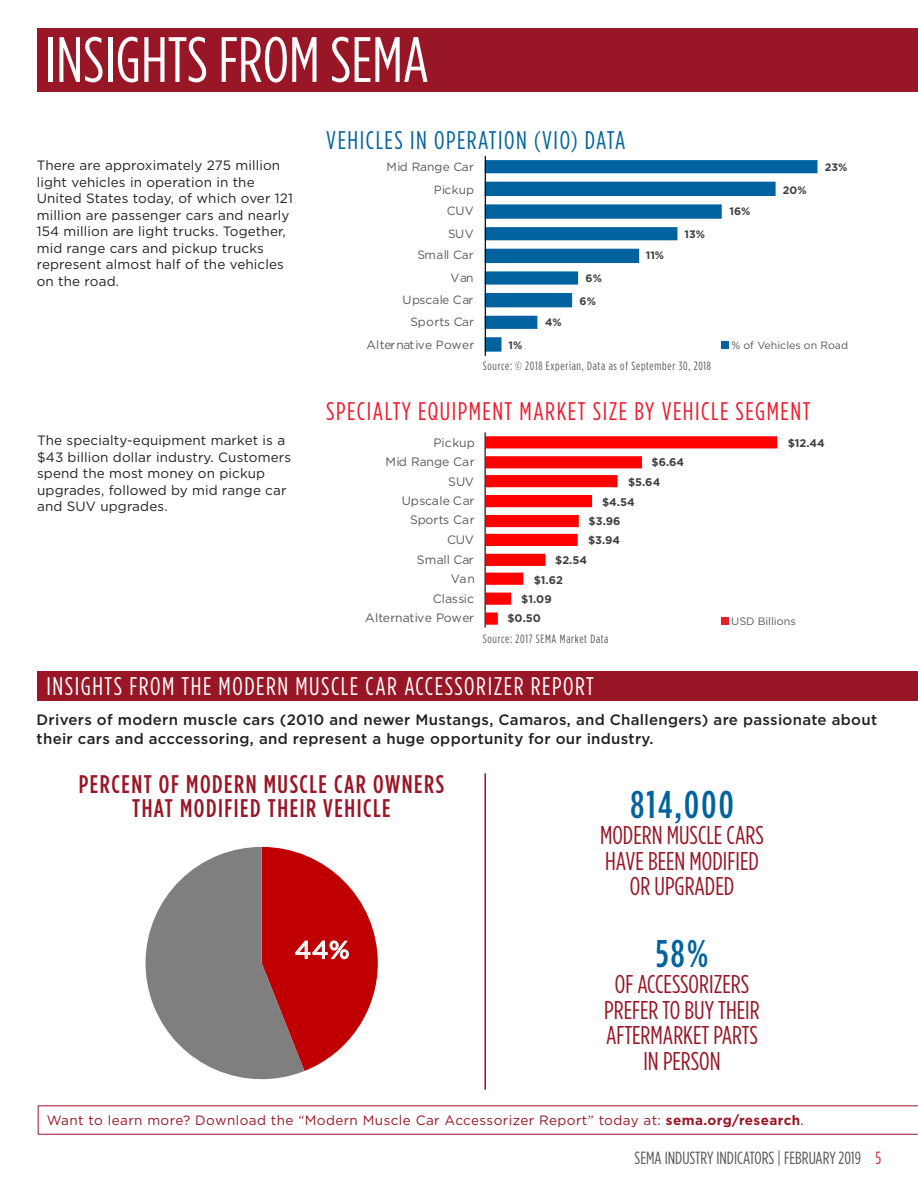
<style>
.page{position:relative;width:918px;height:1188px;background:#fff}
.page>*{position:absolute;margin:0;border:0;box-sizing:border-box;transform-origin:0 0}
.t1{font:63.9px "Gotham Condensed";color:#fff}
.t2{font:500 38.55px "Gotham Condensed";letter-spacing:.06em;color:#00639f}
.t3{font:25.65px "Gotham Condensed";color:#991626}
.t4{font:500 25.5px "Gotham Condensed";letter-spacing:.06em;color:#991626}
.t5{font:25.5px "Gotham Condensed";letter-spacing:.06em;color:#fff}
.t6{font:25.5px "Gotham Condensed";letter-spacing:.06em;color:#ed1b2e}
.t7{font:25.5px "Gotham Condensed";letter-spacing:.06em;color:#00639f}
.t8{font:24.3px "Gotham";color:#fff}
.t9{font:17.7px "Gotham Condensed";color:#57585a}
.t10{font:500 15px/19.5px "Gotham";letter-spacing:.02em;color:#231f20}
.t11{font:13.5px/16.5px "Gotham";letter-spacing:.01em;color:#231f20}
.t12{font:13.5px "Gotham";letter-spacing:.03em;color:#991626}
.t13{font:12.15px/19.5px "Gotham";letter-spacing:-.01em;color:#595959;text-align:right}
.t14{font:12px "Gotham Condensed";letter-spacing:.06em;color:#57585a}
.t15{font:12px/22.8px "Gotham";letter-spacing:.01em;color:#595959;text-align:right}
.t16{font:12px/22.8px "Gotham";letter-spacing:-.01em;color:#595959;text-align:right}
.t17{font:700 11.1px "Gotham";color:#404040}
.t18{font:700 10.8px/22.8px "Gotham";color:#404040;text-align:center}
.t19{font:10.8px "Gotham";color:#57585a}
.t20{font:10.65px "Gotham";color:#57585a}
.s1{font-weight:700}
.s2{color:#d1232a}
</style>
<div class="page">
<svg style="left:145px;top:847px;width:233px;height:233px"></svg>
<svg style="left:486px;top:160px;width:332px;height:192px"></svg>
<hr style="left:485px;top:156px;width:1px;height:200px;background:#000">
<svg style="left:38px;top:1105px;width:880px;height:30px"></svg>
<div style="left:37px;top:28px;width:881px;height:63px;background:#991626"></div>
<div style="left:38px;top:672px;width:880px;height:29px;background:#991626"></div>
<svg style="left:486px;top:436px;width:291px;height:189px"></svg>
<hr style="left:485px;top:432px;width:1px;height:195px;background:#000">
<div style="left:713px;top:608px;width:123px;height:23px;background:#fff"></div>
<div style="left:721px;top:617px;width:8px;height:8px;background:#ed1b2e"></div>
<div style="left:721px;top:341px;width:8px;height:8px;background:#00639f"></div>
<hr style="left:484px;top:773px;width:2px;height:317px;background:#991626">
<p class="t1" style="left:45px;top:23px;width:386px">INSIGHTS FROM SEMA</p>
<p class="t11" style="left:37px;top:157px;width:258px">There are approximately 275 million light vehicles in operation in the United States today, of which over 121 million are passenger cars and nearly 154 million are light trucks. Together, mid range cars and pickup trucks represent almost half of the vehicles on the road.</p>
<p class="t11" style="left:37px;top:432px;width:256px">The specialty-equipment market is a $43 billion dollar industry. Customers spend the most money on pickup upgrades, followed by mid range car and SUV upgrades.</p>
<p class="t7" style="left:326px;top:125px;width:301px">VEHICLES IN OPERATION (VIO) DATA</p>
<p class="t15" style="left:387px;top:155px;width:89px">Mid Range Car<br>Pickup</p>
<p class="t15" style="left:447px;top:199px;width:28px;text-align:left">CUV<br>SUV</p>
<p class="t16" style="left:417px;top:244px;width:58px">Small Car<br>Van</p>
<p class="t15" style="left:367px;top:288px;width:109px">Upscale Car<br>Sports Car<br>Alternative Power</p>
<p class="t18" style="left:509px;top:334px;width:15px">1%</p>
<p class="t18" style="left:545px;top:311px;width:18px">4%</p>
<p class="t18" style="left:580px;top:267px;width:24px">6%<br>6%</p>
<p class="t18" style="left:646px;top:244px;width:20px">11%</p>
<p class="t18" style="left:685px;top:223px;width:22px">13%</p>
<p class="t14" style="left:483px;top:359px;width:230px">Source: © 2018 Experian, Data as of September 30, 2018</p>
<p class="t18" style="left:729px;top:200px;width:22px">16%</p>
<p class="t18" style="left:783px;top:178px;width:25px">20%</p>
<p class="t18" style="left:825px;top:156px;width:24px">23%</p>
<p class="t20" style="left:731px;top:338px;width:118px">% of Vehicles on Road</p>
<p class="t6" style="left:326px;top:397px;width:486px">SPECIALTY EQUIPMENT MARKET SIZE BY VEHICLE SEGMENT</p>
<p class="t13" style="left:365px;top:432px;width:111px">Pickup<br>Mid Range Car<br>SUV<br>Upscale Car<br>Sports Car<br>CUV<br>Small Car<br>Van<br>Classic<br>Alternative Power</p>
<p class="t17" style="left:652px;top:455px;width:34px">$6.64</p>
<p class="t17" style="left:628px;top:475px;width:34px">$5.64</p>
<p class="t17" style="left:602px;top:494px;width:34px">$4.54</p>
<p class="t17" style="left:589px;top:514px;width:33px">$3.96</p>
<p class="t17" style="left:588px;top:533px;width:34px">$3.94</p>
<p class="t17" style="left:555px;top:553px;width:33px">$2.54</p>
<p class="t17" style="left:534px;top:572px;width:31px">$1.62</p>
<p class="t17" style="left:521px;top:592px;width:32px">$1.09</p>
<p class="t17" style="left:507px;top:611px;width:35px">$0.50</p>
<p class="t14" style="left:483px;top:632px;width:127px">Source: 2017 SEMA Market Data</p>
<p class="t17" style="left:788px;top:436px;width:39px">$12.44</p>
<p class="t19" style="left:731px;top:614px;width:66px">USD Billions</p>
<p class="t5" style="left:46px;top:671px;width:549px">INSIGHTS FROM THE MODERN MUSCLE CAR ACCESSORIZER REPORT</p>
<p class="t10" style="left:37px;top:710px;width:842px">Drivers of modern muscle cars (2010 and newer Mustangs, Camaros, and Challengers) are passionate about their cars and acccessoring, and represent a huge opportunity for our industry.</p>
<p class="t4" style="left:79px;top:769px;width:367px">PERCENT OF MODERN MUSCLE CAR OWNERS</p>
<p class="t4" style="left:132px;top:793px;width:260px">THAT MODIFIED THEIR VEHICLE</p>
<p class="t2" style="left:630px;top:782px;width:105px">814,000</p>
<p class="t3" style="left:600px;top:820px;width:165px">MODERN MUSCLE CARS</p>
<p class="t3" style="left:605px;top:846px;width:155px">HAVE BEEN MODIFIED</p>
<p class="t3" style="left:630px;top:872px;width:106px">OR UPGRADED</p>
<p class="t8" style="left:295px;top:934px;width:57px">44%</p>
<p class="t2" style="left:656px;top:931px;width:54px">58%</p>
<p class="t3" style="left:615px;top:969px;width:136px">OF ACCESSORIZERS</p>
<p class="t3" style="left:604px;top:995px;width:157px">PREFER TO BUY THEIR</p>
<p class="t3" style="left:606px;top:1021px;width:153px">AFTERMARKET PARTS</p>
<p class="t3" style="left:643px;top:1047px;width:79px">IN PERSON</p>
<p class="t12" style="left:47px;top:1111px;width:759px">Want to learn more? Download the “Modern Muscle Car Accessorizer Report” today at: <span class="s1">sema.org/research</span>.</p>
<h3 class="t9" style="left:635px;top:1148px;width:248px">SEMA INDUSTRY INDICATORS | FEBRUARY 2019 <span class="s2">5</span></h3>
</div>
